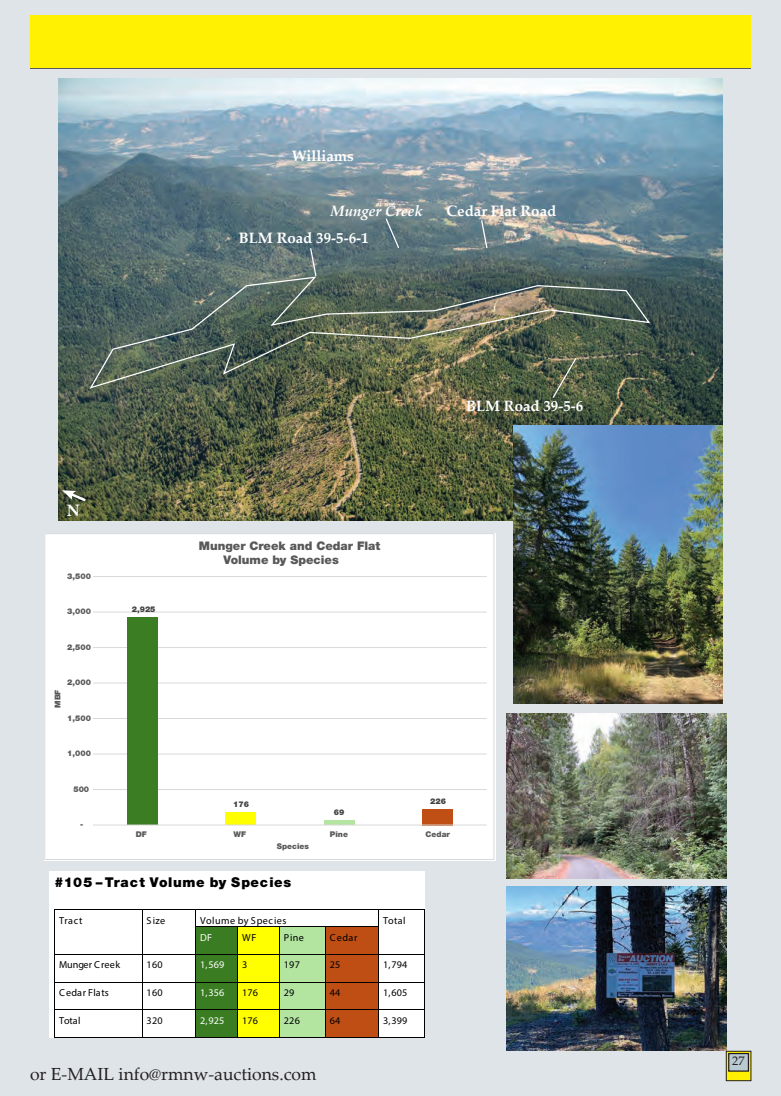
<style>
.page{position:relative;width:781px;height:1096px;background:#fff}
.page>*{position:absolute;margin:0;border:0;box-sizing:border-box;transform-origin:0 0}
.t1{font:17.5px "Palatino Linotype";color:#231f20}
.t2{font:700 17.5px "Minion Pro";color:#fff}
.t3{font:700 15px "Palatino Linotype";color:#fff}
.t4{font:italic 700 15px "Palatino Linotype";color:#fff}
.t5{font:900 13.5px "Helvetica Neue LT Pro";letter-spacing:.055em;color:#000}
.t6{font:12.5px "Palatino Linotype";color:#231f20}
.t7{font:900 11.88px/14.5px "Helvetica Neue LT Pro";color:#595959}
.t8{font:10.12px "Myriad Pro";letter-spacing:.02em;color:#000}
.t9{font:10.12px "Myriad Pro";letter-spacing:.015em;color:#fff}
.t10{font:10.12px "Myriad Pro";letter-spacing:.055em;color:#000}
.t11{font:900 7.88px "Helvetica Neue LT Pro";letter-spacing:.005em;color:#595959}
.t12{font:900 7.88px "Helvetica Neue LT Pro";letter-spacing:.005em;color:#404040}
</style>
<div class="page">
<div style="left:0;top:0;width:780px;height:1095px;background:#dfe4e8"></div>
<svg style="left:727px;top:1052px;width:22px;height:26px"></svg>
<div style="left:725px;top:1050px;width:26px;height:30px;border:1px solid #231f20"></div>
<div style="left:728px;top:1053px;width:20px;height:17px;background:#bacad2"></div>
<div style="left:727px;top:1052px;width:21px;height:19px;border:1px solid #231f20"></div>
<hr style="left:30px;top:67px;width:720px;height:2px;background:#231f20">
<div style="left:30px;top:15px;width:720px;height:52px;background:#fff101"></div>
<div style="left:45px;top:533px;width:449px;height:326px;background:#fff"></div>
<hr style="left:93px;top:789px;width:393px;height:1px;background:#d9d9d9">
<hr style="left:93px;top:753px;width:393px;height:1px;background:#d9d9d9">
<hr style="left:93px;top:718px;width:393px;height:1px;background:#d9d9d9">
<hr style="left:93px;top:682px;width:393px;height:1px;background:#d9d9d9">
<hr style="left:93px;top:647px;width:393px;height:1px;background:#d9d9d9">
<hr style="left:93px;top:611px;width:393px;height:1px;background:#d9d9d9">
<hr style="left:93px;top:576px;width:393px;height:1px;background:#d9d9d9">
<div style="left:127px;top:617px;width:30px;height:208px;background:#3b7d23"></div>
<div style="left:225px;top:812px;width:31px;height:13px;background:#ff0"></div>
<div style="left:323px;top:820px;width:31px;height:5px;background:#b4e5a2"></div>
<div style="left:422px;top:808px;width:31px;height:17px;background:#c04f15"></div>
<hr style="left:93px;top:824px;width:393px;height:1px;background:#d9d9d9">
<div style="left:45px;top:533px;width:449px;height:326px;border:1px solid #d9d9d9"></div>
<div style="left:49px;top:871px;width:375px;height:166px;background:#fff"></div>
<hr style="left:55px;top:909px;width:87px;height:1px;background:#000">
<hr style="left:142px;top:909px;width:53px;height:1px;background:#000">
<hr style="left:196px;top:909px;width:182px;height:1px;background:#000">
<hr style="left:378px;top:909px;width:46px;height:1px;background:#000">
<div style="left:196px;top:927px;width:41px;height:26px;background:#3a7c22"></div>
<div style="left:237px;top:927px;width:42px;height:26px;background:#ff0"></div>
<div style="left:279px;top:927px;width:46px;height:26px;background:#b3e5a1"></div>
<div style="left:325px;top:927px;width:53px;height:26px;background:#bf4e14"></div>
<hr style="left:196px;top:926px;width:41px;height:1px;background:#000">
<hr style="left:237px;top:926px;width:42px;height:1px;background:#000">
<hr style="left:279px;top:926px;width:46px;height:1px;background:#000">
<hr style="left:325px;top:926px;width:53px;height:1px;background:#000">
<div style="left:196px;top:954px;width:41px;height:28px;background:#3a7c22"></div>
<div style="left:237px;top:954px;width:42px;height:28px;background:#ff0"></div>
<div style="left:279px;top:954px;width:46px;height:28px;background:#b3e5a1"></div>
<div style="left:325px;top:954px;width:53px;height:28px;background:#bf4e14"></div>
<hr style="left:55px;top:953px;width:87px;height:1px;background:#000">
<hr style="left:142px;top:953px;width:53px;height:1px;background:#000">
<hr style="left:196px;top:953px;width:41px;height:1px;background:#000">
<hr style="left:237px;top:953px;width:42px;height:1px;background:#000">
<hr style="left:279px;top:953px;width:46px;height:1px;background:#000">
<hr style="left:325px;top:953px;width:53px;height:1px;background:#000">
<hr style="left:378px;top:953px;width:46px;height:1px;background:#000">
<div style="left:196px;top:982px;width:41px;height:27px;background:#3a7c22"></div>
<div style="left:237px;top:982px;width:42px;height:27px;background:#ff0"></div>
<div style="left:279px;top:982px;width:46px;height:27px;background:#b3e5a1"></div>
<div style="left:325px;top:982px;width:53px;height:27px;background:#bf4e14"></div>
<hr style="left:55px;top:982px;width:87px;height:1px;background:#000">
<hr style="left:142px;top:982px;width:53px;height:1px;background:#000">
<hr style="left:196px;top:982px;width:41px;height:1px;background:#000">
<hr style="left:237px;top:982px;width:42px;height:1px;background:#000">
<hr style="left:279px;top:982px;width:46px;height:1px;background:#000">
<hr style="left:325px;top:982px;width:53px;height:1px;background:#000">
<hr style="left:378px;top:982px;width:46px;height:1px;background:#000">
<div style="left:196px;top:1009px;width:41px;height:28px;background:#3a7c22"></div>
<div style="left:237px;top:1009px;width:42px;height:28px;background:#ff0"></div>
<div style="left:279px;top:1009px;width:46px;height:28px;background:#b3e5a1"></div>
<div style="left:325px;top:1009px;width:53px;height:28px;background:#bf4e14"></div>
<hr style="left:55px;top:1009px;width:87px;height:1px;background:#000">
<hr style="left:142px;top:1009px;width:53px;height:1px;background:#000">
<hr style="left:196px;top:1009px;width:41px;height:1px;background:#000">
<hr style="left:237px;top:1009px;width:42px;height:1px;background:#000">
<hr style="left:279px;top:1009px;width:46px;height:1px;background:#000">
<hr style="left:325px;top:1009px;width:53px;height:1px;background:#000">
<hr style="left:378px;top:1009px;width:46px;height:1px;background:#000">
<svg style="left:54px;top:909px;width:1px;height:129px"></svg>
<hr style="left:55px;top:1037px;width:87px;height:1px;background:#000">
<svg style="left:142px;top:910px;width:1px;height:127px"></svg>
<hr style="left:142px;top:1037px;width:53px;height:1px;background:#000">
<svg style="left:195px;top:909px;width:1px;height:129px"></svg>
<hr style="left:196px;top:1037px;width:41px;height:1px;background:#000">
<svg style="left:237px;top:927px;width:1px;height:110px"></svg>
<hr style="left:237px;top:1037px;width:42px;height:1px;background:#000">
<svg style="left:279px;top:927px;width:1px;height:110px"></svg>
<hr style="left:279px;top:1037px;width:46px;height:1px;background:#000">
<svg style="left:325px;top:927px;width:1px;height:110px"></svg>
<hr style="left:325px;top:1037px;width:53px;height:1px;background:#000">
<svg style="left:378px;top:910px;width:1px;height:127px"></svg>
<hr style="left:378px;top:1037px;width:46px;height:1px;background:#000">
<svg style="left:424px;top:909px;width:1px;height:129px"></svg>
<img style="left:59px;top:78px;width:663px;height:443px">
<svg style="left:62px;top:490px;width:26px;height:13px"></svg>
<img style="left:88px;top:275px;width:563px;height:114px">
<svg style="left:480px;top:219px;width:8px;height:30px"></svg>
<svg style="left:384px;top:217px;width:16px;height:32px"></svg>
<svg style="left:309px;top:247px;width:8px;height:30px"></svg>
<svg style="left:551px;top:356px;width:26px;height:43px"></svg>
<img style="left:506px;top:713px;width:220px;height:165px">
<img style="left:506px;top:886px;width:220px;height:164px">
<img style="left:513px;top:425px;width:208px;height:278px">
<p class="t3" style="left:292px;top:146px;width:64px">Williams</p>
<p class="t4" style="left:330px;top:200px;width:94px">Munger Creek</p>
<p class="t3" style="left:446px;top:200px;width:111px">Cedar Flat Road</p>
<p class="t3" style="left:239px;top:227px;width:131px">BLM Road 39-5-6-1</p>
<p class="t3" style="left:466px;top:395px;width:119px">BLM Road 39-5-6</p>
<p class="t2" style="left:67px;top:497px;width:14px">N</p>
<p class="t11" style="left:67px;top:571px;width:25px">3,500</p>
<p class="t11" style="left:67px;top:606px;width:25px">3,000</p>
<p class="t11" style="left:67px;top:642px;width:25px">2,500</p>
<p class="t11" style="left:67px;top:677px;width:25px">2,000</p>
<p class="t11" style="left:53px;top:707px;width:20px;rotate:-90deg">MBF</p>
<p class="t11" style="left:67px;top:713px;width:25px">1,500</p>
<p class="t11" style="left:67px;top:748px;width:25px">1,000</p>
<p class="t11" style="left:73px;top:784px;width:17px">500</p>
<p class="t11" style="left:80px;top:819px;width:5px">-</p>
<p class="t12" style="left:132px;top:604px;width:25px">2,925</p>
<p class="t7" style="left:223px;top:538px;width:158px;text-indent:-24px">Munger Creek and Cedar Flat<br>Volume by Species</p>
<p class="t12" style="left:233px;top:799px;width:17px">176</p>
<p class="t12" style="left:333px;top:807px;width:12px">69</p>
<p class="t12" style="left:430px;top:796px;width:17px">226</p>
<p class="t11" style="left:136px;top:829px;width:13px">DF</p>
<p class="t11" style="left:233px;top:829px;width:14px">WF</p>
<p class="t11" style="left:330px;top:829px;width:20px">Pine</p>
<p class="t11" style="left:425px;top:829px;width:26px">Cedar</p>
<p class="t11" style="left:277px;top:841px;width:34px">Species</p>
<p class="t5" style="left:54px;top:873px;width:238px">#105 –Tract Volume by Species</p>
<p class="t8" style="left:59px;top:914px;width:25px">Tract</p>
<p class="t8" style="left:147px;top:914px;width:20px">Size</p>
<p class="t10" style="left:200px;top:914px;width:88px">Volume by Species</p>
<p class="t8" style="left:383px;top:914px;width:24px">Total</p>
<p class="t9" style="left:200px;top:931px;width:14px">DF</p>
<p class="t8" style="left:242px;top:931px;width:16px">WF</p>
<p class="t8" style="left:284px;top:931px;width:21px">Pine</p>
<p class="t8" style="left:329px;top:931px;width:29px">Cedar</p>
<p class="t8" style="left:59px;top:958px;width:62px">Munger Creek</p>
<p class="t8" style="left:147px;top:958px;width:17px">160</p>
<p class="t9" style="left:200px;top:958px;width:26px">1,569</p>
<p class="t8" style="left:242px;top:958px;width:7px">3</p>
<p class="t8" style="left:284px;top:958px;width:17px">197</p>
<p class="t8" style="left:329px;top:958px;width:12px">25</p>
<p class="t8" style="left:383px;top:958px;width:26px">1,794</p>
<p class="t8" style="left:59px;top:986px;width:51px">Cedar Flats</p>
<p class="t8" style="left:147px;top:986px;width:17px">160</p>
<p class="t9" style="left:200px;top:986px;width:26px">1,356</p>
<p class="t8" style="left:242px;top:986px;width:17px">176</p>
<p class="t8" style="left:284px;top:986px;width:12px">29</p>
<p class="t8" style="left:329px;top:986px;width:12px">44</p>
<p class="t8" style="left:383px;top:986px;width:26px">1,605</p>
<p class="t8" style="left:59px;top:1014px;width:23px">Total</p>
<p class="t8" style="left:147px;top:1014px;width:17px">320</p>
<p class="t9" style="left:200px;top:1014px;width:26px">2,925</p>
<p class="t8" style="left:242px;top:1014px;width:17px">176</p>
<p class="t8" style="left:284px;top:1014px;width:17px">226</p>
<p class="t8" style="left:329px;top:1014px;width:12px">64</p>
<p class="t8" style="left:383px;top:1014px;width:26px">3,399</p>
<p class="t1" style="left:30px;top:1061px;width:288px">or E-MAIL info@rmnw-auctions.com</p>
<p class="t6" style="left:732px;top:1051px;width:14px">27</p>
</div>
